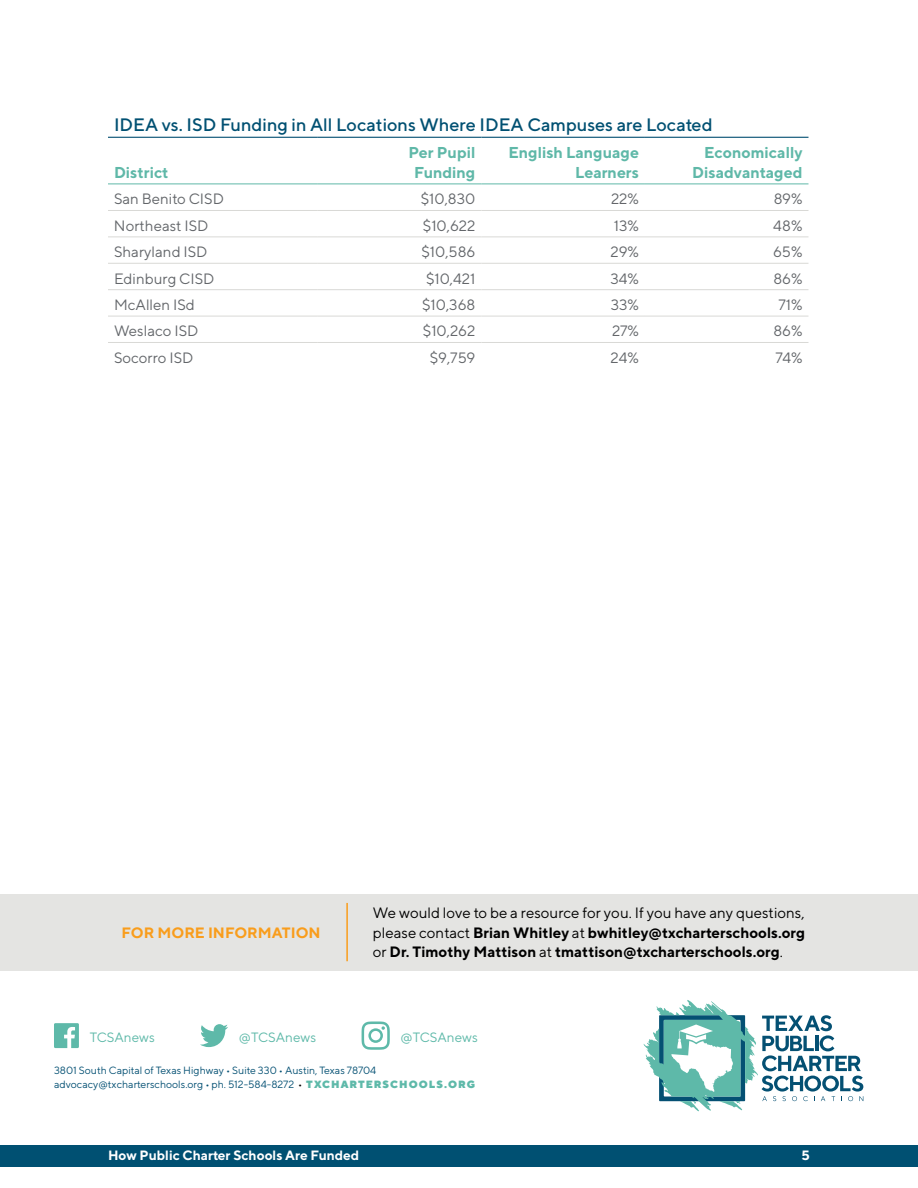
<style>
.page{position:relative;width:918px;height:1188px;background:#fff}
.page>*{position:absolute;margin:0;border:0;box-sizing:border-box;transform-origin:0 0}
.t1{font:500 18px "TT Norms";color:#005072}
.t2{font:700 15.75px/19.5px "TT Norms";color:#5fb8a8;text-align:right}
.t3{font:15px "TT Norms";color:#63666a}
.t4{font:700 15px/19.5px "TT Norms";color:#000;text-align:justify}
.t5{font:700 15px "TT Norms";color:#f99d1c}
.t6{font:700 13.5px "TT Norms";color:#fff}
.t7{font:13.5px "TT Norms";color:#5eb9a9}
.t8{font:10.5px/13.5px "TT Norms";color:#045073}
.s1{font-weight:400}
.s2{color:#000}
.s3{font-weight:900;color:#5eb9a9}
</style>
<div class="page">
<div style="left:0;top:1145px;width:918px;height:22px;background:#005072"></div>
<hr style="left:108px;top:184px;width:210px;height:1px;background:#5fb8a8">
<hr style="left:318px;top:184px;width:163px;height:1px;background:#5fb8a8">
<hr style="left:481px;top:184px;width:164px;height:1px;background:#5fb8a8">
<hr style="left:645px;top:184px;width:163px;height:1px;background:#5fb8a8">
<hr style="left:108px;top:210px;width:210px;height:1px;background:#d9d9d6">
<hr style="left:318px;top:210px;width:163px;height:1px;background:#d9d9d6">
<hr style="left:481px;top:210px;width:164px;height:1px;background:#d9d9d6">
<hr style="left:645px;top:210px;width:163px;height:1px;background:#d9d9d6">
<hr style="left:108px;top:237px;width:210px;height:1px;background:#d9d9d6">
<hr style="left:318px;top:237px;width:163px;height:1px;background:#d9d9d6">
<hr style="left:481px;top:237px;width:164px;height:1px;background:#d9d9d6">
<hr style="left:645px;top:237px;width:163px;height:1px;background:#d9d9d6">
<hr style="left:108px;top:263px;width:210px;height:1px;background:#d9d9d6">
<hr style="left:318px;top:263px;width:163px;height:1px;background:#d9d9d6">
<hr style="left:481px;top:263px;width:164px;height:1px;background:#d9d9d6">
<hr style="left:645px;top:263px;width:163px;height:1px;background:#d9d9d6">
<hr style="left:108px;top:289px;width:210px;height:1px;background:#d9d9d6">
<hr style="left:318px;top:289px;width:163px;height:1px;background:#d9d9d6">
<hr style="left:481px;top:289px;width:164px;height:1px;background:#d9d9d6">
<hr style="left:645px;top:289px;width:163px;height:1px;background:#d9d9d6">
<hr style="left:108px;top:316px;width:210px;height:1px;background:#d9d9d6">
<hr style="left:318px;top:316px;width:163px;height:1px;background:#d9d9d6">
<hr style="left:481px;top:316px;width:164px;height:1px;background:#d9d9d6">
<hr style="left:645px;top:316px;width:163px;height:1px;background:#d9d9d6">
<hr style="left:108px;top:342px;width:210px;height:1px;background:#d9d9d6">
<hr style="left:318px;top:342px;width:163px;height:1px;background:#d9d9d6">
<hr style="left:481px;top:342px;width:164px;height:1px;background:#d9d9d6">
<hr style="left:645px;top:342px;width:163px;height:1px;background:#d9d9d6">
<hr style="left:108px;top:137px;width:210px;height:1px;background:#045073">
<hr style="left:318px;top:137px;width:163px;height:1px;background:#045073">
<hr style="left:481px;top:137px;width:164px;height:1px;background:#045073">
<hr style="left:645px;top:137px;width:163px;height:1px;background:#045073">
<div style="left:0;top:894px;width:918px;height:76px;background:#e4e4e2"></div>
<svg style="left:643px;top:1000px;width:220px;height:111px"></svg>
<svg style="left:54px;top:1023px;width:25px;height:25px"></svg>
<svg style="left:200px;top:1024px;width:28px;height:23px"></svg>
<svg style="left:362px;top:1021px;width:28px;height:29px"></svg>
<hr style="left:346px;top:903px;width:2px;height:58px;background:#f99d1c">
<p class="t1" style="left:114px;top:114px;width:600px">IDEA vs. ISD Funding in All Locations Where IDEA Campuses are Located</p>
<p class="t2" style="left:114px;top:162px;width:56px">District</p>
<p class="t2" style="left:408px;top:143px;width:68px;text-align:center">Per Pupil<br>Funding</p>
<p class="t2" style="left:508px;top:143px;width:132px">English Language<br>Learners</p>
<p class="t2" style="left:692px;top:143px;width:112px">Economically<br>Disadvantaged</p>
<p class="t3" style="left:114px;top:190px;width:111px">San Benito CISD</p>
<p class="t3" style="left:421px;top:190px;width:56px">$10,830</p>
<p class="t3" style="left:611px;top:190px;width:29px">22%</p>
<p class="t3" style="left:774px;top:190px;width:30px">89%</p>
<p class="t3" style="left:114px;top:216px;width:96px">Northeast ISD</p>
<p class="t3" style="left:423px;top:216px;width:54px">$10,622</p>
<p class="t3" style="left:614px;top:216px;width:27px">13%</p>
<p class="t3" style="left:773px;top:216px;width:31px">48%</p>
<p class="t3" style="left:114px;top:243px;width:95px">Sharyland ISD</p>
<p class="t3" style="left:421px;top:243px;width:55px">$10,586</p>
<p class="t3" style="left:610px;top:243px;width:30px">29%</p>
<p class="t3" style="left:773px;top:243px;width:31px">65%</p>
<p class="t3" style="left:114px;top:269px;width:102px">Edinburg CISD</p>
<p class="t3" style="left:426px;top:269px;width:51px">$10,421</p>
<p class="t3" style="left:610px;top:269px;width:30px">34%</p>
<p class="t3" style="left:773px;top:269px;width:31px">86%</p>
<p class="t3" style="left:114px;top:296px;width:82px">McAllen ISd</p>
<p class="t3" style="left:422px;top:296px;width:55px">$10,368</p>
<p class="t3" style="left:611px;top:296px;width:30px">33%</p>
<p class="t3" style="left:778px;top:296px;width:26px">71%</p>
<p class="t3" style="left:114px;top:322px;width:86px">Weslaco ISD</p>
<p class="t3" style="left:423px;top:322px;width:54px">$10,262</p>
<p class="t3" style="left:612px;top:322px;width:28px">27%</p>
<p class="t3" style="left:773px;top:322px;width:31px">86%</p>
<p class="t3" style="left:114px;top:348px;width:81px">Socorro ISD</p>
<p class="t3" style="left:430px;top:348px;width:47px">$9,759</p>
<p class="t3" style="left:611px;top:348px;width:30px">24%</p>
<p class="t3" style="left:776px;top:348px;width:28px">74%</p>
<p class="t5" style="left:121px;top:923px;width:201px">FOR MORE INFORMATION</p>
<p class="t4" style="left:373px;top:903px;width:434px"><span class="s1">We would love to be a resource for you. If you have any questions, please contact</span> Brian Whitley <span class="s1">at</span> bwhitley@txcharterschools.org <span class="s1">or</span> Dr. Timothy Mattison <span class="s1">at</span> tmattison@txcharterschools.org<span class="s1">.</span></p>
<p class="t7" style="left:90px;top:1029px;width:67px">TCSAnews</p>
<p class="t7" style="left:239px;top:1029px;width:79px">@TCSAnews</p>
<p class="t7" style="left:401px;top:1029px;width:79px">@TCSAnews</p>
<p class="t8" style="left:54px;top:1064px;width:423px">3801 South Capital of Texas Highway • Suite 330 • Austin, Texas 78704 advocacy@txcharterschools.org • ph. 512-584-8272 <span class="s2">•</span> <span class="s3">TXCHARTERSCHOOLS.ORG</span></p>
<p class="t6" style="left:108px;top:1147px;width:253px">How Public Charter Schools Are Funded</p>
<p class="t6" style="left:802px;top:1147px;width:10px">5</p>
</div>
